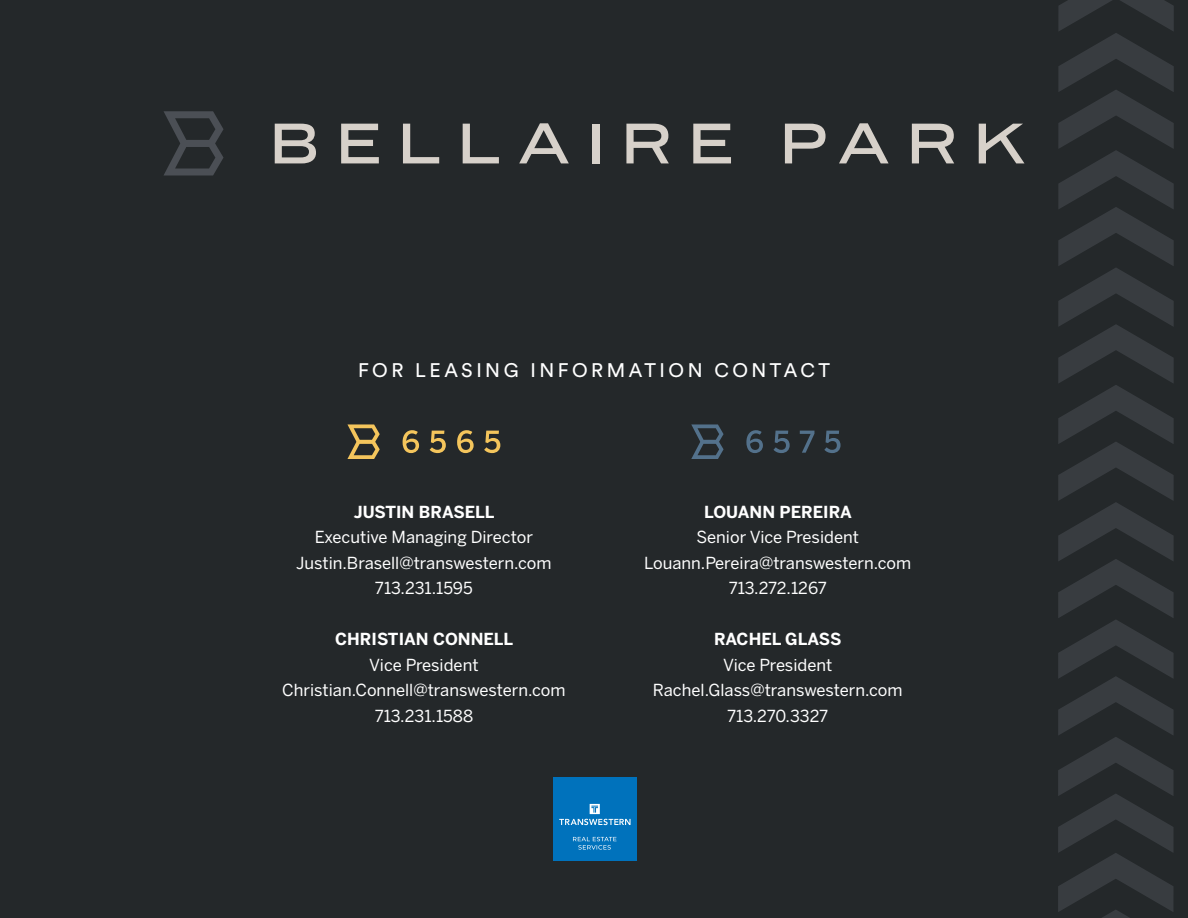
<style>
.page{position:relative;width:1188px;height:918px;background:#24282a}
.page>*{position:absolute;margin:0;border:0;box-sizing:border-box;transform-origin:0 0}
.t1{font:19.5px "Circular Std";letter-spacing:.18em;color:#fff}
.t2{font:16.5px/25.5px "Benton Sans";color:#fff;text-align:center}
.t3{font:700 16.5px "Benton Sans";color:#fff}
</style>
<div class="page">
<div style="left:553px;top:777px;width:84px;height:84px;background:#0072bc"></div>
<svg style="left:573px;top:837px;width:43px;height:13px"></svg>
<svg style="left:559px;top:804px;width:72px;height:21px"></svg>
<svg style="left:1058px;top:0;width:116px;height:918px"></svg>
<svg style="left:275px;top:124px;width:41px;height:39px"></svg>
<svg style="left:341px;top:124px;width:38px;height:39px"></svg>
<svg style="left:403px;top:124px;width:36px;height:39px"></svg>
<svg style="left:463px;top:124px;width:36px;height:39px"></svg>
<svg style="left:519px;top:123px;width:50px;height:40px"></svg>
<div style="left:592px;top:124px;width:8px;height:39px;background:#d7d1ca"></div>
<svg style="left:626px;top:124px;width:43px;height:39px"></svg>
<svg style="left:693px;top:124px;width:38px;height:39px"></svg>
<svg style="left:785px;top:124px;width:41px;height:39px"></svg>
<svg style="left:839px;top:123px;width:50px;height:40px"></svg>
<svg style="left:912px;top:124px;width:42px;height:39px"></svg>
<svg style="left:979px;top:124px;width:45px;height:39px"></svg>
<svg style="left:164px;top:111px;width:60px;height:65px"></svg>
<svg style="left:347px;top:424px;width:33px;height:35px"></svg>
<svg style="left:403px;top:430px;width:16px;height:23px"></svg>
<svg style="left:430px;top:431px;width:16px;height:22px"></svg>
<svg style="left:457px;top:430px;width:17px;height:23px"></svg>
<svg style="left:484px;top:431px;width:16px;height:22px"></svg>
<svg style="left:691px;top:424px;width:33px;height:35px"></svg>
<svg style="left:746px;top:430px;width:17px;height:23px"></svg>
<svg style="left:773px;top:431px;width:17px;height:22px"></svg>
<svg style="left:800px;top:431px;width:14px;height:22px"></svg>
<svg style="left:824px;top:431px;width:17px;height:22px"></svg>
<p class="t1" style="left:358px;top:358px;width:473px">FOR LEASING INFORMATION CONTACT</p>
<p class="t3" style="left:354px;top:502px;width:142px">JUSTIN BRASELL</p>
<p class="t2" style="left:296px;top:525px;width:257px">Executive Managing Director<br>Justin.Brasell@transwestern.com<br>713.231.1595</p>
<p class="t3" style="left:335px;top:629px;width:180px">CHRISTIAN CONNELL</p>
<p class="t2" style="left:282px;top:652px;width:285px">Vice President<br>Christian.Connell@transwestern.com<br>713.231.1588</p>
<p class="t3" style="left:704px;top:501px;width:149px">LOUANN PEREIRA</p>
<p class="t2" style="left:644px;top:525px;width:269px">Senior Vice President<br>Louann.Pereira@transwestern.com<br>713.272.1267</p>
<p class="t3" style="left:714px;top:629px;width:129px">RACHEL GLASS</p>
<p class="t2" style="left:653px;top:652px;width:251px">Vice President<br>Rachel.Glass@transwestern.com<br>713.270.3327</p>
</div>
